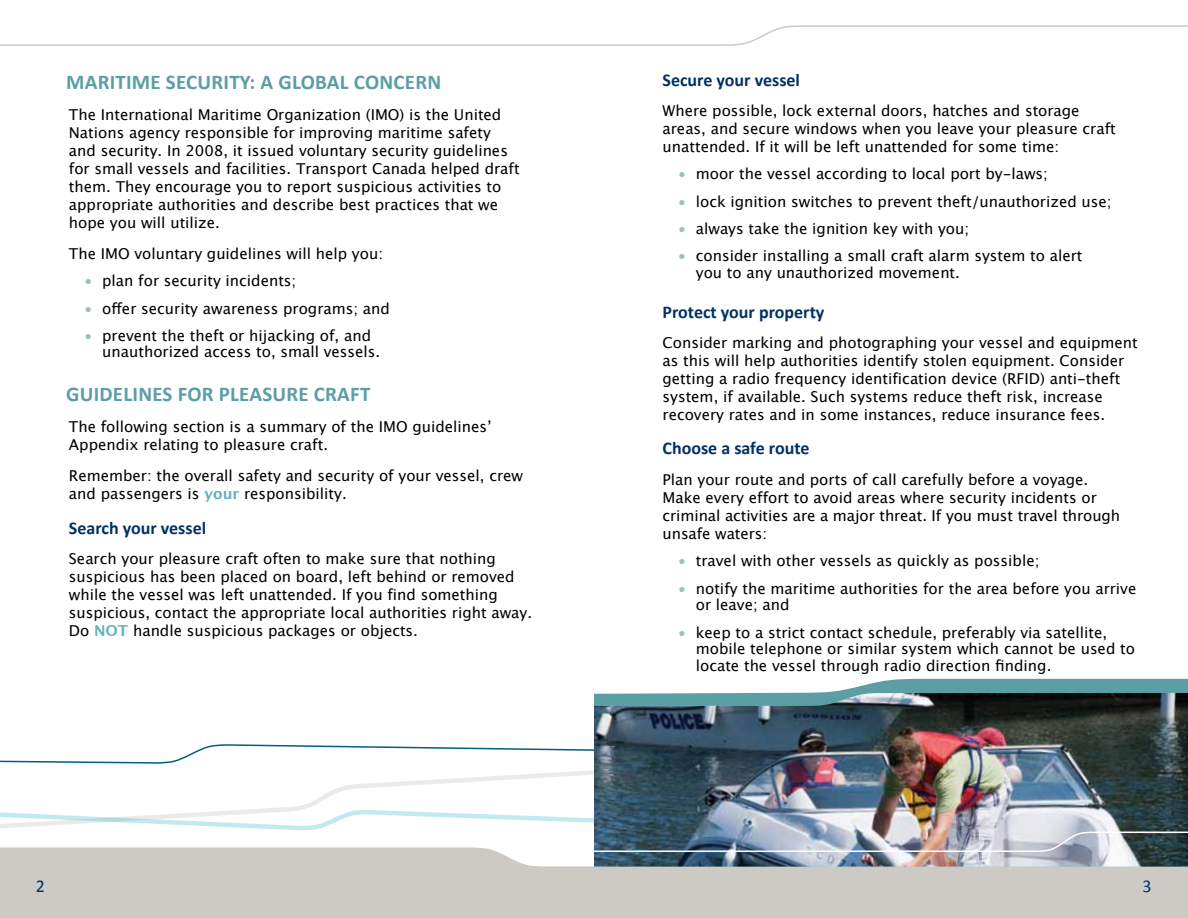
<style>
.page{position:relative;width:1188px;height:918px;background:#fff}
.page>*{position:absolute;margin:0;border:0;box-sizing:border-box;transform-origin:0 0}
.t1{font:700 21px "Calibri";letter-spacing:.01em;color:#5c9ea5}
.t2{font:700 18px "Calibri";color:#003263}
.t3{font:18px "Calibri";color:#003263}
.t4{font:15px/18px "Lucida Grande";color:#000}
.s1{color:#9ac0c3}
.s2{font-weight:700;color:#63afbf}
</style>
<div class="page">
<svg style="left:763px;top:679px;width:425px;height:14px;fill:#5c9ea5"></svg>
<div style="left:0;top:853px;width:1188px;height:65px;background:#cdc9c5"></div>
<img style="left:594px;top:693px;width:594px;height:174px">
<svg style="left:0;top:25px;width:1188px;height:21px"></svg>
<svg style="left:0;top:744px;width:594px;height:20px"></svg>
<img style="left:0;top:770px;width:1188px;height:83px">
<h1 class="t1" style="left:66px;top:69px;width:377px">MARITIME SECURITY: A GLOBAL CONCERN</h1>
<p class="t4" style="left:69px;top:106px;width:452px">The International Maritime Organization (IMO) is the United Nations agency responsible for improving maritime safety and security. In 2008, it issued voluntary security guidelines for small vessels and facilities. Transport Canada helped draft them. They encourage you to report suspicious activities to appropriate authorities and describe best practices that we hope you will utilize.</p>
<p class="t4" style="left:69px;top:245px;width:316px">The IMO voluntary guidelines will help you:</p>
<p class="t4" style="left:84px;top:272px;width:214px"><span class="s1">•</span> plan for security incidents;</p>
<p class="t4" style="left:84px;top:300px;width:307px"><span class="s1">•</span> offer security awareness programs; and</p>
<p class="t4" style="left:102px;top:328px;width:280px;line-height:16.5px;text-indent:-18px"><span class="s1">•</span> prevent the theft or hijacking of, and unauthorized access to, small vessels.</p>
<h1 class="t1" style="left:66px;top:381px;width:306px">GUIDELINES FOR PLEASURE CRAFT</h1>
<p class="t4" style="left:69px;top:418px;width:425px">The following section is a summary of the IMO guidelines’<br>Appendix relating to pleasure craft.</p>
<p class="t4" style="left:69px;top:467px;width:456px">Remember: the overall safety and security of your vessel, crew and passengers is <span class="s2">your</span> responsibility.</p>
<p class="t2" style="left:69px;top:516px;width:139px">Search your vessel</p>
<p class="t4" style="left:69px;top:550px;width:465px">Search your pleasure craft often to make sure that nothing suspicious has been placed on board, left behind or removed while the vessel was left unattended. If you find something suspicious, contact the appropriate local authorities right away.<br>Do <span class="s2">NOT</span> handle suspicious packages or objects.</p>
<p class="t2" style="left:663px;top:69px;width:139px">Secure your vessel</p>
<p class="t4" style="left:663px;top:102px;width:455px">Where possible, lock external doors, hatches and storage areas, and secure windows when you leave your pleasure craft unattended. If it will be left unattended for some time:</p>
<p class="t4" style="left:678px;top:165px;width:372px"><span class="s1">•</span> moor the vessel according to local port by-laws;</p>
<p class="t4" style="left:678px;top:192px;width:435px"><span class="s1">•</span> lock ignition switches to prevent theft/unauthorized use;</p>
<p class="t4" style="left:678px;top:220px;width:293px"><span class="s1">•</span> always take the ignition key with you;</p>
<p class="t4" style="left:696px;top:248px;width:388px;line-height:16.5px;text-indent:-18px"><span class="s1">•</span> consider installing a small craft alarm system to alert you to any unauthorized movement.</p>
<p class="t2" style="left:663px;top:301px;width:163px">Protect your property</p>
<p class="t4" style="left:663px;top:333px;width:477px">Consider marking and photographing your vessel and equipment as this will help authorities identify stolen equipment. Consider getting a radio frequency identification device (RFID) anti-theft system, if available. Such systems reduce theft risk, increase recovery rates and in some instances, reduce insurance fees.</p>
<p class="t2" style="left:663px;top:437px;width:148px">Choose a safe route</p>
<p class="t4" style="left:663px;top:471px;width:459px">Plan your route and ports of call carefully before a voyage.<br>Make every effort to avoid areas where security incidents or criminal activities are a major threat. If you must travel through unsafe waters:</p>
<p class="t4" style="left:678px;top:552px;width:363px"><span class="s1">•</span> travel with other vessels as quickly as possible;</p>
<p class="t4" style="left:696px;top:580px;width:442px;line-height:16.5px;text-indent:-18px"><span class="s1">•</span> notify the maritime authorities for the area before you arrive or leave; and</p>
<p class="t4" style="left:696px;top:624px;width:441px;line-height:16.5px;text-indent:-18px"><span class="s1">•</span> keep to a strict contact schedule, preferably via satellite, mobile telephone or similar system which cannot be used to locate the vessel through radio direction finding.</p>
<p class="t3" style="left:36px;top:874px;width:11px">2</p>
<p class="t3" style="left:1143px;top:874px;width:11px">3</p>
</div>
